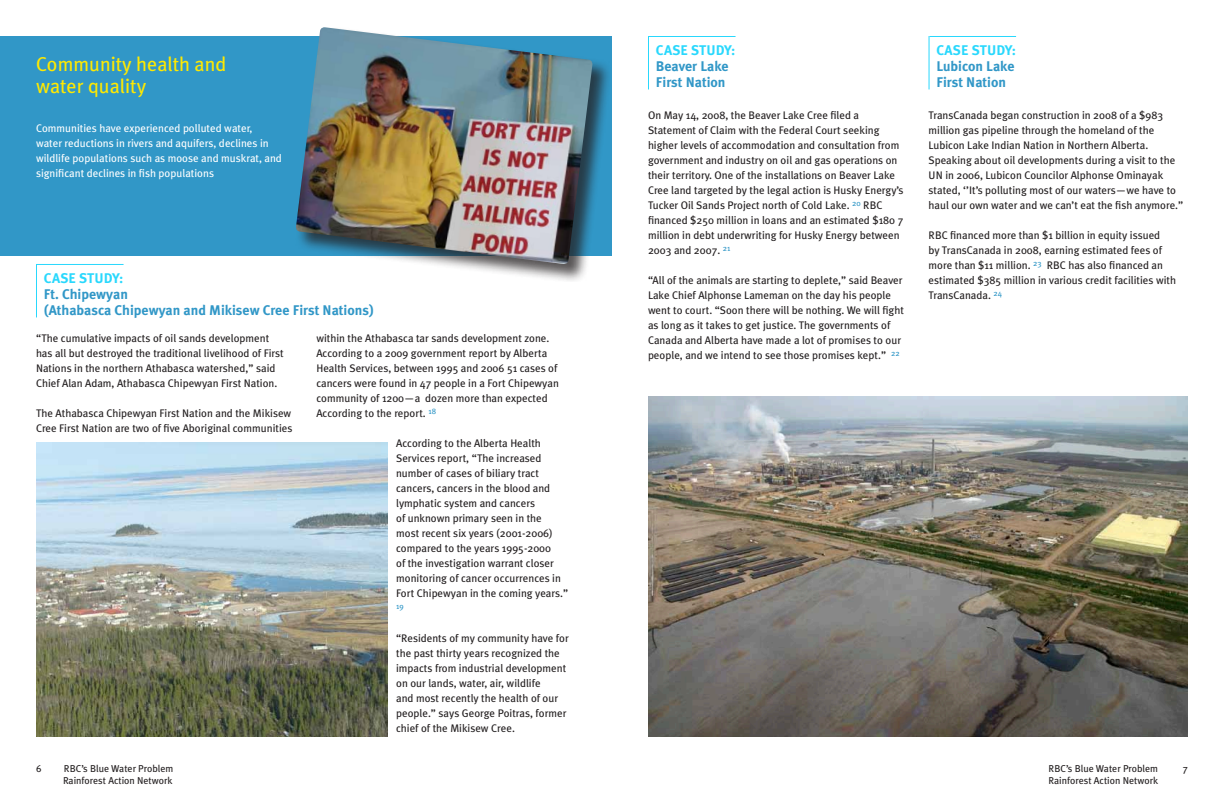
<style>
.page{position:relative;width:1224px;height:792px;background:#fff}
.page>*{position:absolute;margin:0;border:0;box-sizing:border-box;transform-origin:0 0}
.t1{font:20px/22px "Meta Plus";color:#ffe901}
.t2{font:700 14px/16px "Meta Plus";color:#3197c7}
.t3{font:700 14px "Meta Plus";color:#29d8fd}
.t4{font:11px/15px "Meta Plus";color:#231f20}
.t5{font:11px/15px "Meta Plus";color:#fff}
.t6{font:10px/12px "Meta Plus";color:#231f20}
.t7{font:8px "Meta Plus";color:#3197c7}
</style>
<div class="page">
<img style="left:37px;top:442px;width:350px;height:295px">
<div style="left:0;top:36px;width:612px;height:219px;background:#3197c7"></div>
<div style="left:295px;top:26px;width:316px;height:256px;background:#231f20;opacity:.75"></div>
<img style="left:295px;top:27px;width:298px;height:238px">
<img style="left:648px;top:396px;width:540px;height:341px">
<hr style="left:36px;top:264px;width:1px;height:53px;background:#29d8fd">
<hr style="left:37px;top:264px;width:87px;height:1px;background:#29d8fd">
<hr style="left:648px;top:36px;width:1px;height:53px;background:#29d8fd">
<hr style="left:649px;top:36px;width:87px;height:1px;background:#29d8fd">
<hr style="left:929px;top:36px;width:1px;height:53px;background:#29d8fd">
<hr style="left:930px;top:36px;width:86px;height:1px;background:#29d8fd">
<h1 class="t1" style="left:36px;top:53px;width:192px">Community health and water quality</h1>
<p class="t5" style="left:36px;top:121px;width:248px">Communities have experienced polluted water,<br>water reductions in rivers and aquifers, declines in wildlife populations such as moose and muskrat, and significant declines in fish populations</p>
<p class="t3" style="left:44px;top:270px;width:81px">CASE STUDY:</p>
<p class="t2" style="left:44px;top:286px;width:331px">Ft. Chipewyan<br>(Athabasca Chipewyan and Mikisew Cree First Nations)</p>
<p class="t4" style="left:36px;top:330px;width:249px">“The cumulative impacts of oil sands development has all but destroyed the traditional livelihood of First Nations in the northern Athabasca watershed,” said Chief Alan Adam, Athabasca Chipewyan First Nation.</p>
<p class="t4" style="left:36px;top:405px;width:258px">The Athabasca Chipewyan First Nation and the Mikisew<br>Cree First Nation are two of five Aboriginal communities</p>
<p class="t6" style="left:36px;top:762px;width:7px">6</p>
<p class="t6" style="left:63px;top:762px;width:112px">RBC’s Blue Water Problem<br>Rainforest Action Network</p>
<p class="t4" style="left:316px;top:330px;width:244px">within the Athabasca tar sands development zone.<br>According to a 2009 government report by Alberta Health Services, between 1995 and 2006 51 cases of cancers were found in 47 people in a Fort Chipewyan community of 1200—a dozen more than expected According to the report. <sup>18</sup></p>
<p class="t4" style="left:396px;top:435px;width:174px">According to the Alberta Health Services report, “The increased number of cases of biliary tract cancers, cancers in the blood and lymphatic system and cancers<br>of unknown primary seen in the<br>most recent six years (2001-2006) compared to the years 1995-2000<br>of the investigation warrant closer monitoring of cancer occurrences in Fort Chipewyan in the coming years.”</p>
<p class="t7" style="left:396px;top:601px;width:9px">19</p>
<p class="t4" style="left:396px;top:630px;width:174px">“Residents of my community have for the past thirty years recognized the impacts from industrial development on our lands, water, air, wildlife<br>and most recently the health of our people.” says George Poitras, former chief of the Mikisew Cree.</p>
<p class="t3" style="left:656px;top:42px;width:81px">CASE STUDY:</p>
<p class="t2" style="left:656px;top:58px;width:74px">Beaver Lake<br>First Nation</p>
<p class="t4" style="left:648px;top:107px;width:257px">On May 14, 2008, the Beaver Lake Cree filed a Statement of Claim with the Federal Court seeking higher levels of accommodation and consultation from government and industry on oil and gas operations on their territory. One of the installations on Beaver Lake Cree land targeted by the legal action is Husky Energy’s Tucker Oil Sands Project north of Cold Lake. <sup>20</sup> RBC financed $250 million in loans and an estimated $180 7 million in debt underwriting for Husky Energy between 2003 and 2007. <sup>21</sup></p>
<p class="t4" style="left:648px;top:272px;width:257px">“All of the animals are starting to deplete,” said Beaver Lake Chief Alphonse Lameman on the day his people went to court. “Soon there will be nothing. We will fight as long as it takes to get justice. The governments of Canada and Alberta have made a lot of promises to our people, and we intend to see those promises kept.” <sup>22</sup></p>
<p class="t3" style="left:936px;top:42px;width:81px">CASE STUDY:</p>
<p class="t2" style="left:936px;top:58px;width:80px">Lubicon Lake<br>First Nation</p>
<p class="t4" style="left:929px;top:107px;width:256px">TransCanada began construction in 2008 of a $983 million gas pipeline through the homeland of the Lubicon Lake Indian Nation in Northern Alberta.<br>Speaking about oil developments during a visit to the UN in 2006, Lubicon Councilor Alphonse Ominayak stated, ‘’It’s polluting most of our waters—we have to haul our own water and we can’t eat the fish anymore.’’</p>
<p class="t4" style="left:929px;top:228px;width:249px">RBC financed more than $1 billion in equity issued<br>by TransCanada in 2008, earning estimated fees of more than $11 million. <sup>23</sup> RBC has also financed an estimated $385 million in various credit facilities with TransCanada. <sup>24</sup></p>
<p class="t6" style="left:1049px;top:762px;width:111px">RBC’s Blue Water Problem</p>
<p class="t6" style="left:1183px;top:762px;width:7px">7</p>
<p class="t6" style="left:1049px;top:774px;width:111px">Rainforest Action Network</p>
</div>
